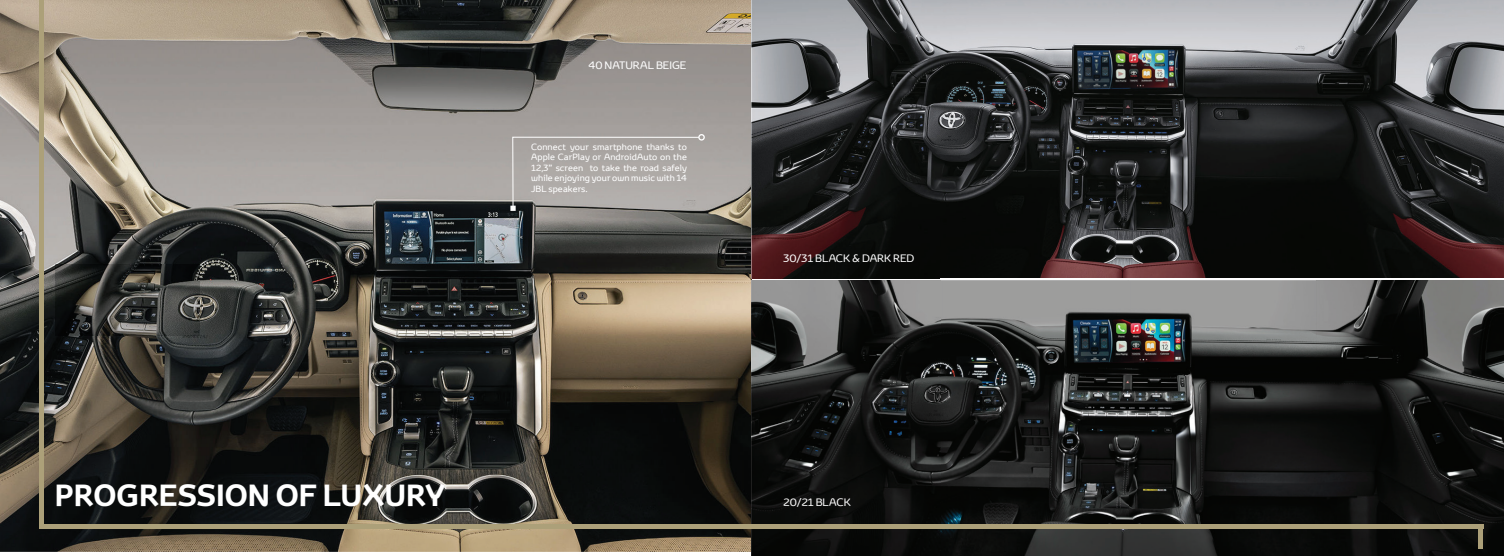
<style>
.page{position:relative;width:1504px;height:556px;background:#fff}
.page>*{position:absolute;margin:0;border:0;box-sizing:border-box;transform-origin:0 0}
.t1{font:700 29.75px "Toyota Display";color:#fff}
.t2{font:10.5px "Toyota Display";color:#fff}
.t3{font:8.75px/10.5px "Toyota Display";letter-spacing:.01em;color:#fff;text-align:justify}
</style>
<div class="page">
<img style="left:0;top:0;width:752px;height:551px">
<img style="left:379px;top:205px;width:148px;height:63px">
<img style="left:752px;top:280px;width:751px;height:276px">
<img style="left:1069px;top:317px;width:119px;height:48px">
<img style="left:752px;top:0;width:751px;height:278px">
<img style="left:56px;top:264px;width:144px;height:71px">
<svg style="left:510px;top:134px;width:194px;height:77px;background:#aaa6a3"></svg>
<img style="left:1076px;top:48px;width:105px;height:41px">
<div style="left:39px;top:523px;width:1443px;height:5px;background:#aca079"></div>
<div style="left:39px;top:0;width:5px;height:528px;background:#aca079"></div>
<div style="left:1477px;top:523px;width:5px;height:25px;background:#aca079"></div>
<p class="t2" style="left:588px;top:58px;width:99px">40 NATURAL BEIGE</p>
<p class="t3" style="left:531px;top:141px;width:157px">Connect your smartphone thanks to Apple CarPlay or AndroidAuto on the 12,3” screen to take the road safely while enjoying your own music with 14<br>JBL speakers.</p>
<h1 class="t1" style="left:55px;top:475px;width:392px">PROGRESSION OF LUXURY</h1>
<p class="t2" style="left:783px;top:251px;width:132px">30/31 BLACK &amp; DARK RED</p>
<p class="t2" style="left:783px;top:495px;width:69px">20/21 BLACK</p>
</div>
